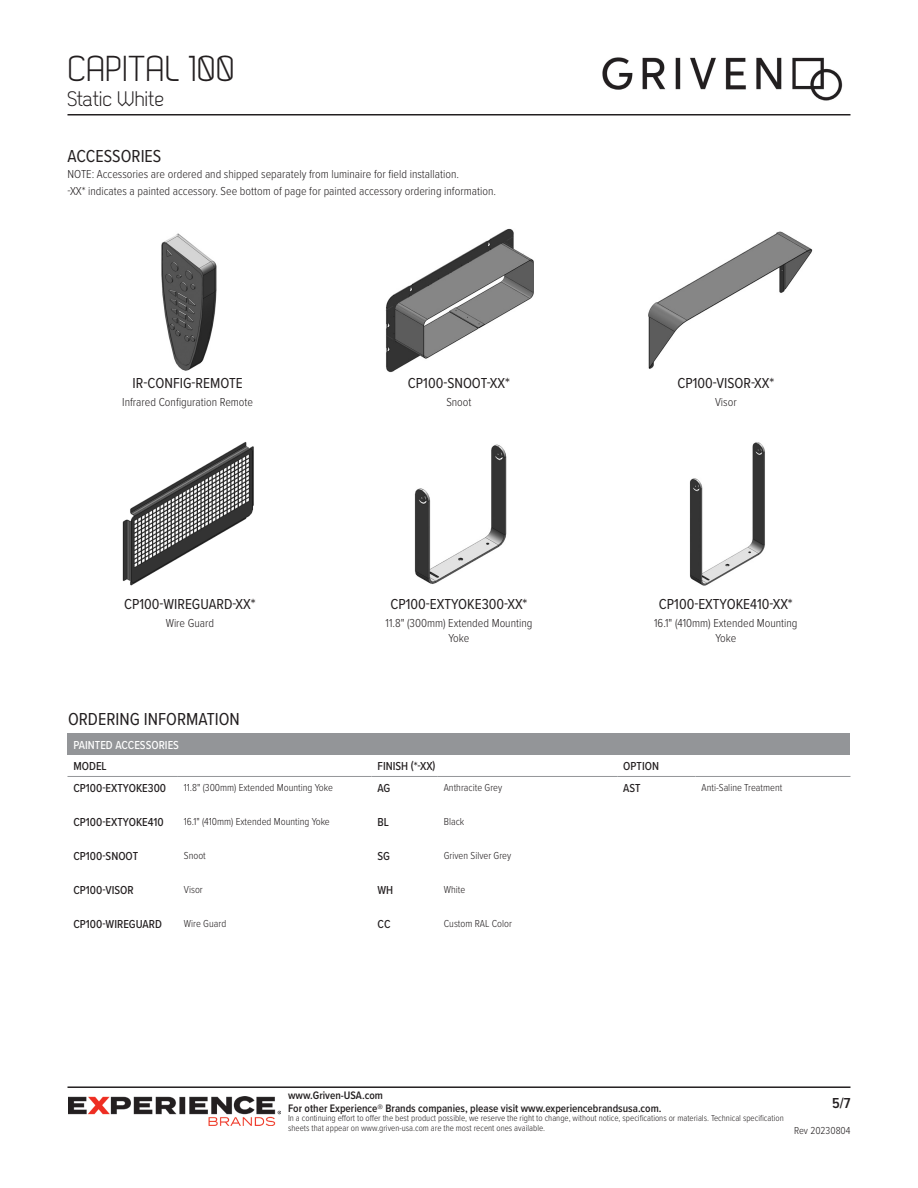
<style>
.page{position:relative;width:918px;height:1188px;background:#fff}
.page>*{position:absolute;margin:0;border:0;box-sizing:border-box;transform-origin:0 0}
.t1{font:36px "Dekar";color:#231f20}
.t2{font:21px "Dekar";color:#231f20}
.t3{font:18px "Proxima Nova Cond";color:#231f20}
.t4{font:15px "Proxima Nova Cond";color:#231f20}
.t5{font:600 15px "Proxima Nova Cond";color:#231f20}
.t6{font:300 12px "Proxima Nova Cond";color:#231f20}
.Ordering_Info_Text{font:500 12px "Proxima Nova Cond";color:#231f20}
.Ordering_Info_Text-2{font:500 12px "Proxima Nova Cond";color:#fff}
.t7{font:600 11.25px/12.8px "Proxima Nova Cond";color:#231f20}
.Ordering_Info_Text-3{font:300 10.5px "Proxima Nova Cond";color:#231f20}
.t8{font:300 9px/9.8px "Proxima Nova Cond";color:#231f20}
</style>
<div class="page">
<img style="left:648px;top:231px;width:165px;height:138px">
<img style="left:385px;top:228px;width:149px;height:145px">
<img style="left:122px;top:442px;width:132px;height:144px">
<img style="left:161px;top:233px;width:56px;height:138px">
<img style="left:414px;top:444px;width:93px;height:140px">
<img style="left:689px;top:442px;width:76px;height:144px">
<div style="left:68px;top:734px;width:782px;height:21px;background:#939598"></div>
<hr style="left:68px;top:776px;width:110px;height:1px;background:#939598">
<hr style="left:178px;top:776px;width:194px;height:1px;background:#939598">
<hr style="left:372px;top:776px;width:66px;height:1px;background:#939598">
<hr style="left:438px;top:776px;width:179px;height:1px;background:#939598">
<hr style="left:617px;top:776px;width:79px;height:1px;background:#939598">
<hr style="left:696px;top:776px;width:155px;height:1px;background:#939598">
<img style="left:602px;top:57px;width:241px;height:44px">
<hr style="left:68px;top:114px;width:782px;height:2px;background:#231f20">
<hr style="left:68px;top:1086px;width:782px;height:2px;background:#231f20">
<img style="left:68px;top:1097px;width:212px;height:29px">
<h1 class="t1" style="left:68px;top:51px;width:169px">CAPITAL 100</h1>
<h2 class="t2" style="left:68px;top:89px;width:98px">Static White</h2>
<h1 class="t3" style="left:68px;top:142px;width:95px">ACCESSORIES</h1>
<h1 class="t6" style="left:68px;top:166px;width:393px">NOTE: Accessories are ordered and shipped separately from luminaire for field installation.</h1>
<h1 class="t6" style="left:68px;top:182px;width:430px">-XX* indicates a painted accessory. See bottom of page for painted accessory ordering information.</h1>
<h1 class="t4" style="left:133px;top:372px;width:112px">IR-CONFIG-REMOTE</h1>
<h1 class="t6" style="left:122px;top:393px;width:132px">Infrared Configuration Remote</h1>
<h1 class="t4" style="left:124px;top:593px;width:133px">CP100-WIREGUARD-XX*</h1>
<h1 class="t6" style="left:166px;top:614px;width:50px">Wire Guard</h1>
<h1 class="t3" style="left:68px;top:706px;width:173px">ORDERING INFORMATION</h1>
<h1 class="t4" style="left:408px;top:372px;width:104px">CP100-SNOOT-XX*</h1>
<h1 class="t6" style="left:446px;top:393px;width:27px">Snoot</h1>
<h1 class="t4" style="left:391px;top:593px;width:138px">CP100-EXTYOKE300-XX*</h1>
<h1 class="t6" style="left:386px;top:614px;width:148px">11.8" (300mm) Extended Mounting</h1>
<h1 class="t6" style="left:449px;top:629px;width:22px">Yoke</h1>
<h1 class="t4" style="left:677px;top:372px;width:98px">CP100-VISOR-XX*</h1>
<h1 class="t6" style="left:715px;top:393px;width:23px">Visor</h1>
<h1 class="t4" style="left:659px;top:593px;width:135px">CP100-EXTYOKE410-XX*</h1>
<h1 class="t6" style="left:654px;top:615px;width:145px">16.1" (410mm) Extended Mounting</h1>
<h1 class="t6" style="left:716px;top:630px;width:22px">Yoke</h1>
<p class="Ordering_Info_Text-2" style="left:74px;top:736px;width:107px">PAINTED ACCESSORIES</p>
<p class="Ordering_Info_Text" style="left:74px;top:758px;width:35px">MODEL</p>
<p class="Ordering_Info_Text" style="left:378px;top:758px;width:60px">FINISH (*-XX)</p>
<p class="Ordering_Info_Text" style="left:623px;top:758px;width:37px">OPTION</p>
<p class="Ordering_Info_Text" style="left:74px;top:779px;width:94px">CP100-EXTYOKE300</p>
<p class="Ordering_Info_Text-3" style="left:184px;top:780px;width:150px">11.8" (300mm) Extended Mounting Yoke</p>
<p class="Ordering_Info_Text" style="left:378px;top:779px;width:14px">AG</p>
<p class="Ordering_Info_Text-3" style="left:444px;top:780px;width:60px">Anthracite Grey</p>
<p class="Ordering_Info_Text" style="left:623px;top:779px;width:19px">AST</p>
<p class="Ordering_Info_Text-3" style="left:702px;top:780px;width:82px">Anti-Saline Treatment</p>
<p class="Ordering_Info_Text" style="left:74px;top:813px;width:92px">CP100-EXTYOKE410</p>
<p class="Ordering_Info_Text-3" style="left:184px;top:814px;width:147px">16.1" (410mm) Extended Mounting Yoke</p>
<p class="Ordering_Info_Text" style="left:378px;top:813px;width:13px">BL</p>
<p class="Ordering_Info_Text-3" style="left:444px;top:814px;width:22px">Black</p>
<p class="Ordering_Info_Text" style="left:74px;top:847px;width:66px">CP100-SNOOT</p>
<p class="Ordering_Info_Text-3" style="left:184px;top:848px;width:24px">Snoot</p>
<p class="Ordering_Info_Text" style="left:378px;top:847px;width:14px">SG</p>
<p class="Ordering_Info_Text-3" style="left:444px;top:848px;width:69px">Griven Silver Grey</p>
<p class="Ordering_Info_Text" style="left:74px;top:881px;width:62px">CP100-VISOR</p>
<p class="Ordering_Info_Text-3" style="left:184px;top:882px;width:20px">Visor</p>
<p class="Ordering_Info_Text" style="left:378px;top:881px;width:17px">WH</p>
<p class="Ordering_Info_Text-3" style="left:444px;top:882px;width:23px">White</p>
<p class="Ordering_Info_Text" style="left:74px;top:915px;width:90px">CP100-WIREGUARD</p>
<p class="Ordering_Info_Text-3" style="left:184px;top:916px;width:44px">Wire Guard</p>
<p class="Ordering_Info_Text" style="left:378px;top:915px;width:14px">CC</p>
<p class="Ordering_Info_Text-3" style="left:444px;top:916px;width:70px">Custom RAL Color</p>
<p class="t7" style="left:288px;top:1089px;width:375px">www.Griven-USA.com<br>For other Experience® Brands companies, please visit www.experiencebrandsusa.com.</p>
<p class="t8" style="left:288px;top:1113px;width:497px">In a continuing effort to offer the best product possible, we reserve the right to change, without notice, specifications or materials. Technical specification sheets that appear on www.griven-usa.com are the most recent ones available.</p>
<p class="t5" style="left:832px;top:1092px;width:20px">5/7</p>
<p class="Ordering_Info_Text-3" style="left:794px;top:1123px;width:58px">Rev 20230804</p>
</div>
